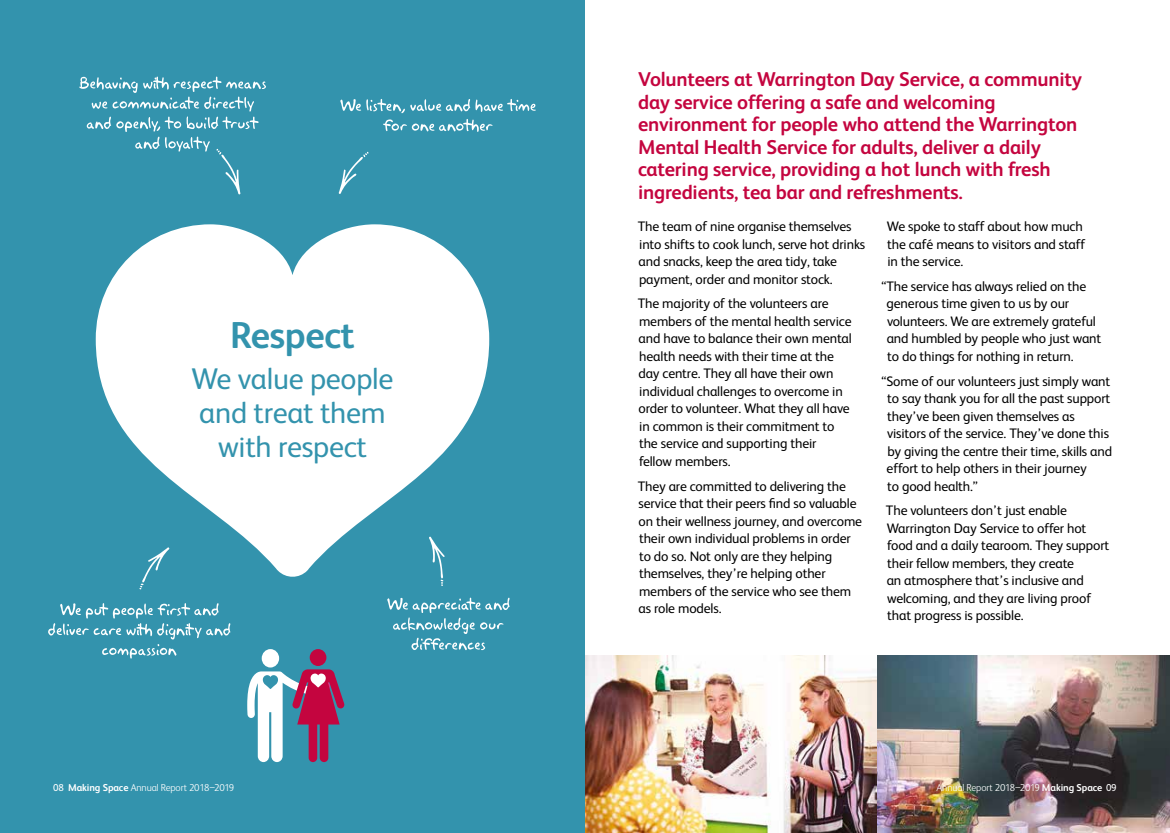
<style>
.page{position:relative;width:1170px;height:833px;background:#fff}
.page>*{position:absolute;margin:0;border:0;box-sizing:border-box;transform-origin:0 0}
.t1{font:700 37.5px "FS Albert";letter-spacing:-.01em;color:#3393ad}
.t2{font:30px/33.8px "FS Albert";letter-spacing:-.01em;color:#3393ad;text-align:center}
.t3{font:700 20px/22.5px "FS Albert";letter-spacing:-.01em;color:#c4053f}
.t4{font:13.75px/17.5px "FS Albert";letter-spacing:-.01em;color:#000}
.t5{font:300 10px "FS Albert";letter-spacing:-.01em;color:#fff}
.s1{font-weight:400}
.s2{font-weight:700}
</style>
<div class="page">
<img style="left:585px;top:656px;width:292px;height:177px">
<img style="left:877px;top:656px;width:292px;height:177px">
<div style="left:0;top:0;width:585px;height:833px;background:#3393ad"></div>
<svg style="left:96px;top:224px;width:393px;height:353px;fill:#fff"></svg>
<div style="left:262px;top:649px;width:17px;height:18px;background:#fff;border-radius:50%"></div>
<div style="left:310px;top:649px;width:16px;height:17px;background:#c4053f;border-radius:50%"></div>
<svg style="left:338px;top:152px;width:31px;height:42px"></svg>
<svg style="left:383px;top:119px;width:109px;height:13px"></svg>
<svg style="left:340px;top:99px;width:196px;height:14px"></svg>
<svg style="left:79px;top:77px;width:187px;height:118px"></svg>
<svg style="left:387px;top:597px;width:122px;height:53px"></svg>
<svg style="left:48px;top:603px;width:182px;height:55px"></svg>
<svg style="left:139px;top:547px;width:31px;height:43px"></svg>
<svg style="left:428px;top:536px;width:17px;height:50px"></svg>
<svg style="left:247px;top:669px;width:98px;height:93px"></svg>
<h1 class="t1" style="left:230px;top:309px;width:126px">Respect</h1>
<h2 class="t2" style="left:191px;top:361px;width:203px">We value people and treat them with respect</h2>
<p class="t3" style="left:638px;top:67px;width:445px">Volunteers at Warrington Day Service, a community day service offering a safe and welcoming environment for people who attend the Warrington Mental Health Service for adults, deliver a daily catering service, providing a hot lunch with fresh ingredients, tea bar and refreshments.</p>
<p class="t4" style="left:886px;top:217px;width:200px">We spoke to staff about how much the café means to visitors and staff in the service.</p>
<p class="t4" style="left:886px;top:277px;width:216px;text-indent:-5px">“The service has always relied on the generous time given to us by our volunteers. We are extremely grateful and humbled by people who just want to do things for nothing in return.</p>
<p class="t4" style="left:886px;top:371px;width:227px;text-indent:-5px">“Some of our volunteers just simply want to say thank you for all the past support they’ve been given themselves as visitors of the service. They’ve done this by giving the centre their time, skills and effort to help others in their journey<br>to good health.”</p>
<p class="t4" style="left:885px;top:501px;width:225px">The volunteers don’t just enable Warrington Day Service to offer hot food and a daily tearoom. They support their fellow members, they create<br>an atmosphere that’s inclusive and welcoming, and they are living proof that progress is possible.</p>
<p class="t4" style="left:637px;top:217px;width:229px">The team of nine organise themselves into shifts to cook lunch, serve hot drinks and snacks, keep the area tidy, take payment, order and monitor stock.</p>
<p class="t4" style="left:637px;top:294px;width:215px">The majority of the volunteers are members of the mental health service and have to balance their own mental health needs with their time at the day centre. They all have their own individual challenges to overcome in order to volunteer. What they all have in common is their commitment to the service and supporting their fellow members.</p>
<p class="t4" style="left:637px;top:476px;width:226px">They are committed to delivering the service that their peers find so valuable on their wellness journey, and overcome their own individual problems in order to do so. Not only are they helping themselves, they’re helping other members of the service who see them as role models.</p>
<p class="t5" style="left:53px;top:781px;width:182px"><span class="s1">08</span> <span class="s2">Making Space</span> Annual Report 2018–2019</p>
<p class="t5" style="left:936px;top:781px;width:182px">Annual Report 2018–2019 <span class="s2">Making Space</span> <span class="s1">09</span></p>
</div>
